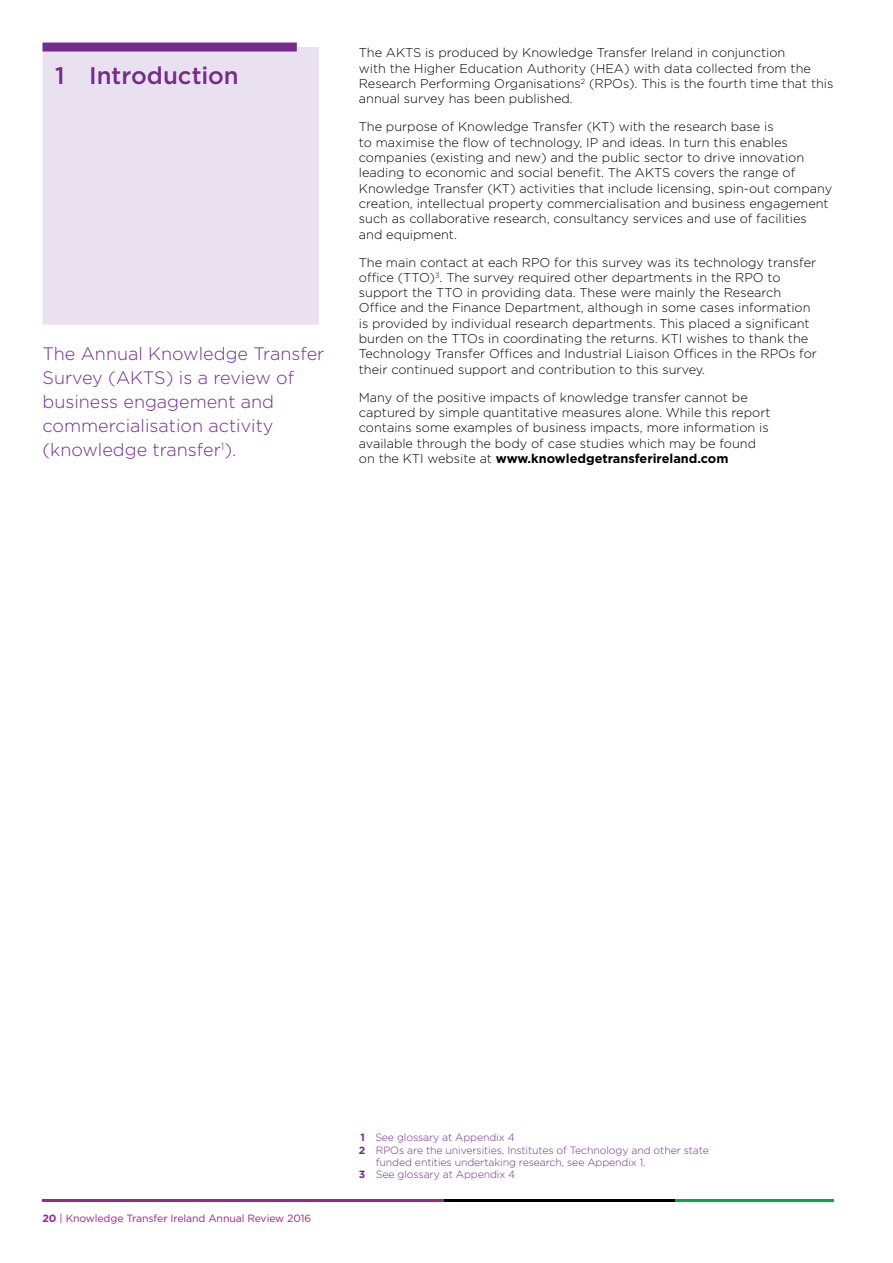
<style>
.page{position:relative;width:893px;height:1263px;background:#fff}
.page>*{position:absolute;margin:0;border:0;box-sizing:border-box;transform-origin:0 0}
.t1{font:500 24px "Gotham";color:#742b8b}
.t2{font:300 18px/24px "Gotham";color:#742b8b}
.t3{font:300 12.75px/15.3px "Gotham";color:#000}
.t4{font:300 10.5px "Gotham";letter-spacing:-.01em;color:#742b8b}
.t5{font:10.5px "Gotham";letter-spacing:-.01em;color:#9a258f}
.s1{font-weight:700}
</style>
<div class="page">
<hr style="left:43px;top:1199px;width:402px;height:2px;background:#9a258f">
<hr style="left:675px;top:1199px;width:158px;height:2px;background:#00ab4e">
<hr style="left:445px;top:1199px;width:230px;height:2px;background:#000">
<div style="left:43px;top:47px;width:276px;height:278px;background:#e9e1ef"></div>
<div style="left:43px;top:43px;width:254px;height:9px;background:#742b8b"></div>
<h1 class="t1" style="left:55px;top:62px;width:185px">1 Introduction</h1>
<h2 class="t2" style="left:43px;top:341px;width:283px">The Annual Knowledge Transfer<br>Survey (AKTS) is a review of business engagement and commercialisation activity (knowledge transfer<sup>1</sup>).</h2>
<p class="t3" style="left:359px;top:45px;width:476px">The AKTS is produced by Knowledge Transfer Ireland in conjunction<br>with the Higher Education Authority (HEA) with data collected from the Research Performing Organisations<sup>2</sup> (RPOs). This is the fourth time that this annual survey has been published.</p>
<p class="t3" style="left:359px;top:119px;width:475px">The purpose of Knowledge Transfer (KT) with the research base is<br>to maximise the flow of technology, IP and ideas. In turn this enables companies (existing and new) and the public sector to drive innovation leading to economic and social benefit. The AKTS covers the range of Knowledge Transfer (KT) activities that include licensing, spin‑out company creation, intellectual property commercialisation and business engagement such as collaborative research, consultancy services and use of facilities and equipment.</p>
<p class="t3" style="left:359px;top:254px;width:460px">The main contact at each RPO for this survey was its technology transfer office (TTO)<sup>3</sup>. The survey required other departments in the RPO to support the TTO in providing data. These were mainly the Research Office and the Finance Department, although in some cases information is provided by individual research departments. This placed a significant burden on the TTOs in coordinating the returns. KTI wishes to thank the Technology Transfer Offices and Industrial Liaison Offices in the RPOs for their continued support and contribution to this survey.</p>
<p class="t3" style="left:359px;top:389px;width:413px">Many of the positive impacts of knowledge transfer cannot be captured by simple quantitative measures alone. While this report contains some examples of business impacts, more information is available through the body of case studies which may be found on the KTI website at <span class="s1">www.knowledgetransferireland.com</span></p>
<p class="t5" style="left:43px;top:1213px;width:270px"><span class="s1">20</span> | Knowledge Transfer Ireland Annual Review 2016</p>
<p class="t4" style="left:360px;top:1132px;width:156px"><span class="s1">1</span> See glossary at Appendix 4</p>
<p class="t4" style="left:359px;top:1144px;width:351px"><span class="s1">2</span> RPOs are the universities, Institutes of Technology and other state</p>
<p class="t4" style="left:376px;top:1156px;width:271px">funded entities undertaking research, see Appendix 1.</p>
<p class="t4" style="left:359px;top:1168px;width:158px"><span class="s1">3</span> See glossary at Appendix 4</p>
</div>
